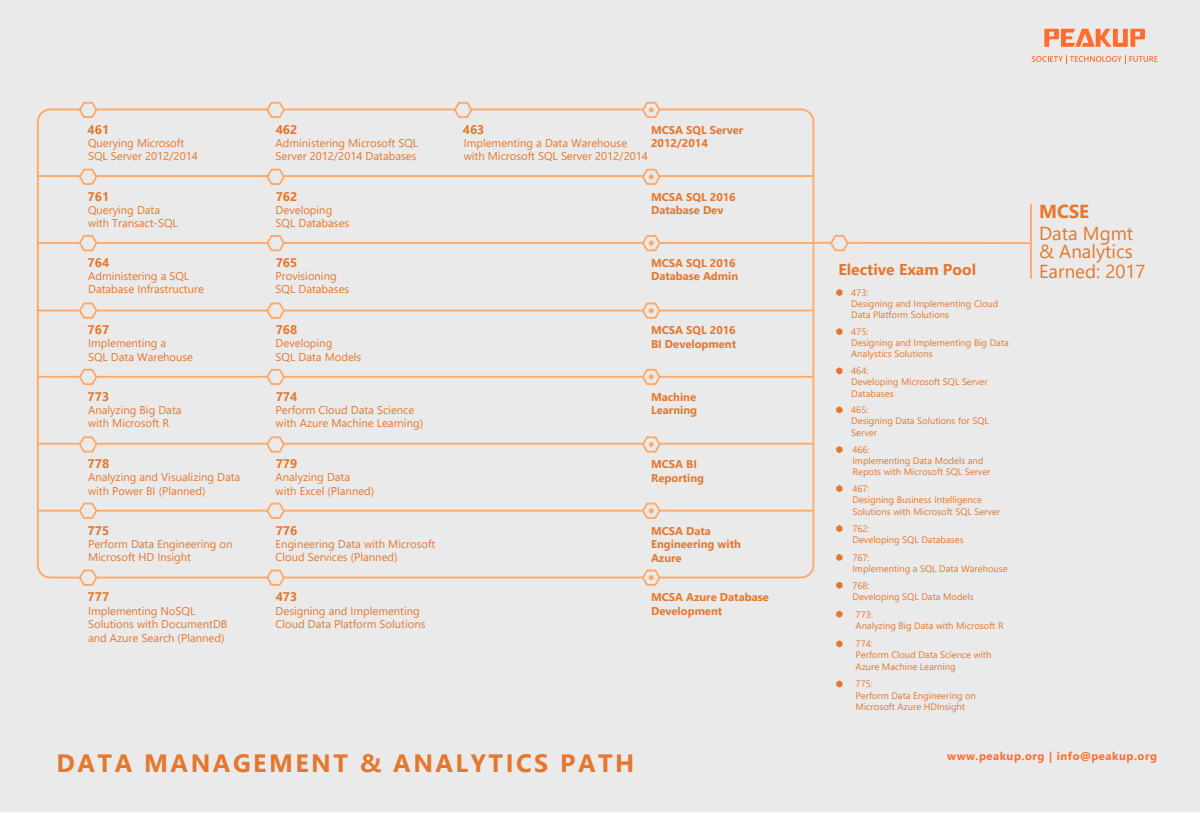
<style>
.page{position:relative;width:1200px;height:813px;background:#fff}
.page>*{position:absolute;margin:0;border:0;box-sizing:border-box;transform-origin:0 0}
.t1{font:700 25px "Segoe UI";letter-spacing:.1em;color:#e5772e}
.t2{font:18.75px/17.5px "Segoe UI";color:#e5772e}
.t3{font:700 18.75px "Segoe UI";color:#e5772e}
.t4{font:700 15.62px "Segoe UI";color:#e5772e}
.t5{font:700 12.5px "Segoe UI";color:#e5772e}
.t6{font:11.25px/13.5px "Segoe UI";color:#e5772e}
.t7{font:700 11.25px/13.5px "Segoe UI";color:#e5772e}
.t8{font:700 11.25px "Segoe UI";letter-spacing:.05em;color:#ff6d2d}
.t9{font:9.38px/11.2px "Segoe UI";color:#e5772e}
</style>
<div class="page">
<div style="left:0;top:0;width:1200px;height:811px;background:#eaeaea"></div>
<hr style="left:1030px;top:203px;width:2px;height:75px;background:#ffa969">
<svg style="left:836px;top:289px;width:6px;height:7px"></svg>
<svg style="left:836px;top:328px;width:6px;height:7px"></svg>
<svg style="left:836px;top:367px;width:6px;height:7px"></svg>
<svg style="left:836px;top:406px;width:6px;height:7px"></svg>
<svg style="left:836px;top:446px;width:6px;height:7px"></svg>
<svg style="left:836px;top:485px;width:6px;height:7px"></svg>
<svg style="left:836px;top:525px;width:6px;height:7px"></svg>
<svg style="left:836px;top:554px;width:6px;height:7px"></svg>
<svg style="left:836px;top:581px;width:6px;height:8px"></svg>
<svg style="left:836px;top:610px;width:6px;height:7px"></svg>
<svg style="left:836px;top:640px;width:6px;height:7px"></svg>
<svg style="left:836px;top:680px;width:6px;height:7px"></svg>
<hr style="left:38px;top:175px;width:776px;height:2px;background:#ffa969">
<hr style="left:38px;top:242px;width:776px;height:2px;background:#ffa969">
<hr style="left:38px;top:309px;width:776px;height:2px;background:#ffa969">
<hr style="left:38px;top:376px;width:776px;height:2px;background:#ffa969">
<hr style="left:38px;top:442px;width:776px;height:2px;background:#ffa969">
<hr style="left:38px;top:509px;width:776px;height:2px;background:#ffa969">
<svg style="left:78px;top:101px;width:21px;height:17px"></svg>
<svg style="left:265px;top:101px;width:21px;height:17px"></svg>
<svg style="left:453px;top:101px;width:21px;height:17px"></svg>
<svg style="left:812px;top:234px;width:220px;height:19px"></svg>
<svg style="left:641px;top:101px;width:21px;height:17px"></svg>
<svg style="left:78px;top:168px;width:21px;height:17px"></svg>
<svg style="left:265px;top:168px;width:21px;height:17px"></svg>
<svg style="left:641px;top:168px;width:21px;height:17px"></svg>
<svg style="left:78px;top:235px;width:21px;height:17px"></svg>
<svg style="left:265px;top:235px;width:21px;height:17px"></svg>
<svg style="left:641px;top:235px;width:21px;height:17px"></svg>
<svg style="left:78px;top:302px;width:21px;height:17px"></svg>
<svg style="left:265px;top:302px;width:21px;height:17px"></svg>
<svg style="left:641px;top:302px;width:21px;height:17px"></svg>
<svg style="left:78px;top:368px;width:21px;height:18px"></svg>
<svg style="left:265px;top:368px;width:21px;height:18px"></svg>
<svg style="left:641px;top:368px;width:21px;height:18px"></svg>
<svg style="left:78px;top:436px;width:21px;height:17px"></svg>
<svg style="left:265px;top:436px;width:21px;height:17px"></svg>
<svg style="left:641px;top:436px;width:21px;height:17px"></svg>
<svg style="left:78px;top:502px;width:21px;height:17px"></svg>
<svg style="left:265px;top:502px;width:21px;height:17px"></svg>
<svg style="left:641px;top:502px;width:21px;height:17px"></svg>
<svg style="left:78px;top:569px;width:21px;height:17px"></svg>
<svg style="left:265px;top:569px;width:21px;height:17px"></svg>
<svg style="left:641px;top:569px;width:21px;height:17px"></svg>
<svg style="left:1044px;top:29px;width:101px;height:18px"></svg>
<svg style="left:1032px;top:56px;width:126px;height:8px"></svg>
<p class="t5" style="left:88px;top:117px;width:23px">461</p>
<p class="t5" style="left:276px;top:117px;width:23px">462</p>
<p class="t5" style="left:463px;top:117px;width:23px">463</p>
<p class="t7" style="left:651px;top:122px;width:94px">MCSA SQL Server</p>
<p class="t6" style="left:88px;top:135px;width:98px">Querying Microsoft</p>
<p class="t7" style="left:651px;top:135px;width:58px">2012/2014</p>
<p class="t6" style="left:88px;top:148px;width:111px">SQL Server 2012/2014</p>
<p class="t6" style="left:276px;top:135px;width:144px">Administering Microsoft SQL<br>Server 2012/2014 Databases</p>
<p class="t6" style="left:464px;top:135px;width:186px">Implementing a Data Warehouse with Microsoft SQL Server 2012/2014</p>
<p class="t5" style="left:88px;top:184px;width:23px">761</p>
<p class="t5" style="left:276px;top:184px;width:23px">762</p>
<p class="t7" style="left:651px;top:189px;width:86px">MCSA SQL 2016</p>
<p class="t6" style="left:88px;top:202px;width:74px">Querying Data</p>
<p class="t7" style="left:651px;top:202px;width:74px">Database Dev</p>
<p class="t6" style="left:88px;top:215px;width:91px">with Transact-SQL</p>
<p class="t6" style="left:276px;top:202px;width:75px">Developing<br>SQL Databases</p>
<p class="t5" style="left:88px;top:250px;width:23px">764</p>
<p class="t5" style="left:276px;top:250px;width:23px">765</p>
<p class="t7" style="left:651px;top:255px;width:86px">MCSA SQL 2016</p>
<p class="t6" style="left:88px;top:268px;width:103px">Administering a SQL</p>
<p class="t7" style="left:651px;top:269px;width:89px">Database Admin</p>
<p class="t6" style="left:88px;top:282px;width:117px">Database Infrastructure</p>
<p class="t6" style="left:276px;top:268px;width:75px">Provisioning<br>SQL Databases</p>
<p class="t5" style="left:88px;top:318px;width:23px">767</p>
<p class="t5" style="left:276px;top:318px;width:23px">768</p>
<p class="t7" style="left:651px;top:323px;width:86px">MCSA SQL 2016</p>
<p class="t6" style="left:88px;top:336px;width:80px">Implementing a</p>
<p class="t7" style="left:651px;top:336px;width:87px">BI Development</p>
<p class="t6" style="left:88px;top:349px;width:107px">SQL Data Warehouse</p>
<p class="t6" style="left:276px;top:336px;width:87px">Developing<br>SQL Data Models</p>
<p class="t5" style="left:88px;top:384px;width:23px">773</p>
<p class="t5" style="left:276px;top:384px;width:23px">774</p>
<p class="t7" style="left:651px;top:389px;width:47px">Machine</p>
<p class="t6" style="left:88px;top:402px;width:95px">Analyzing Big Data</p>
<p class="t7" style="left:651px;top:402px;width:48px">Learning</p>
<p class="t6" style="left:88px;top:415px;width:83px">with Microsoft R</p>
<p class="t6" style="left:276px;top:402px;width:149px">Perform Cloud Data Science with Azure Machine Learning)</p>
<p class="t5" style="left:88px;top:452px;width:23px">778</p>
<p class="t5" style="left:276px;top:452px;width:23px">779</p>
<p class="t7" style="left:651px;top:456px;width:47px">MCSA BI</p>
<p class="t6" style="left:88px;top:469px;width:154px">Analyzing and Visualizing Data</p>
<p class="t7" style="left:651px;top:470px;width:55px">Reporting</p>
<p class="t6" style="left:88px;top:483px;width:119px">with Power BI (Planned)</p>
<p class="t6" style="left:276px;top:469px;width:100px">Analyzing Data<br>with Excel (Planned)</p>
<p class="t5" style="left:88px;top:518px;width:23px">775</p>
<p class="t5" style="left:276px;top:518px;width:23px">776</p>
<p class="t7" style="left:651px;top:523px;width:91px">MCSA Data<br>Engineering with<br>Azure</p>
<p class="t6" style="left:88px;top:536px;width:146px">Perform Data Engineering on<br>Microsoft HD Insight</p>
<p class="t6" style="left:276px;top:536px;width:161px">Engineering Data with Microsoft<br>Cloud Services (Planned)</p>
<p class="t5" style="left:88px;top:585px;width:23px">777</p>
<p class="t5" style="left:276px;top:585px;width:23px">473</p>
<p class="t7" style="left:651px;top:589px;width:119px">MCSA Azure Database</p>
<p class="t6" style="left:88px;top:602px;width:109px">Implementing NoSQL</p>
<p class="t7" style="left:651px;top:603px;width:73px">Development</p>
<p class="t6" style="left:88px;top:616px;width:141px">Solutions with DocumentDB and Azure Search (Planned)</p>
<p class="t6" style="left:276px;top:602px;width:151px">Designing and Implementing<br>Cloud Data Platform Solutions</p>
<h3 class="t4" style="left:839px;top:255px;width:139px">Elective Exam Pool</h3>
<p class="t9" style="left:851px;top:286px;width:149px">473:<br>Designing and Implementing Cloud<br>Data Platform Solutions</p>
<p class="t9" style="left:851px;top:325px;width:159px">475:<br>Designing and Implementing Big Data<br>Analystics Solutions</p>
<p class="t9" style="left:851px;top:364px;width:138px">464:<br>Developing Microsoft SQL Server<br>Databases</p>
<p class="t9" style="left:851px;top:403px;width:139px">465:<br>Designing Data Solutions for SQL<br>Server</p>
<p class="t9" style="left:852px;top:443px;width:140px">466:<br>Implementing Data Models and<br>Repots with Microsoft SQL Server</p>
<p class="t9" style="left:852px;top:482px;width:149px">467:<br>Designing Business Intelligence<br>Solutions with Microsoft SQL Server</p>
<p class="t9" style="left:852px;top:522px;width:113px">762:<br>Developing SQL Databases</p>
<p class="t9" style="left:852px;top:551px;width:157px">767:<br>Implementing a SQL Data Warehouse</p>
<p class="t9" style="left:852px;top:578px;width:123px">768:<br>Developing SQL Data Models</p>
<p class="t9" style="left:856px;top:607px;width:150px">773:<br>Analyzing Big Data with Microsoft R</p>
<p class="t9" style="left:856px;top:637px;width:137px">774:<br>Perform Cloud Data Science with<br>Azure Machine Learning</p>
<p class="t9" style="left:856px;top:677px;width:122px">775:<br>Perform Data Engineering on<br>Microsoft Azure HDInsight</p>
<h2 class="t3" style="left:1039px;top:193px;width:52px">MCSE</h2>
<h2 class="t2" style="left:1039px;top:223px;width:96px">Data Mgmt &amp; Analytics</h2>
<h2 class="t2" style="left:1039px;top:261px;width:108px">Earned: 2017</h2>
<h1 class="t1" style="left:57px;top:739px;width:579px">DATA MANAGEMENT &amp; ANALYTICS PATH</h1>
<p class="t8" style="left:947px;top:745px;width:211px">www.peakup.org | info@peakup.org</p>
</div>
